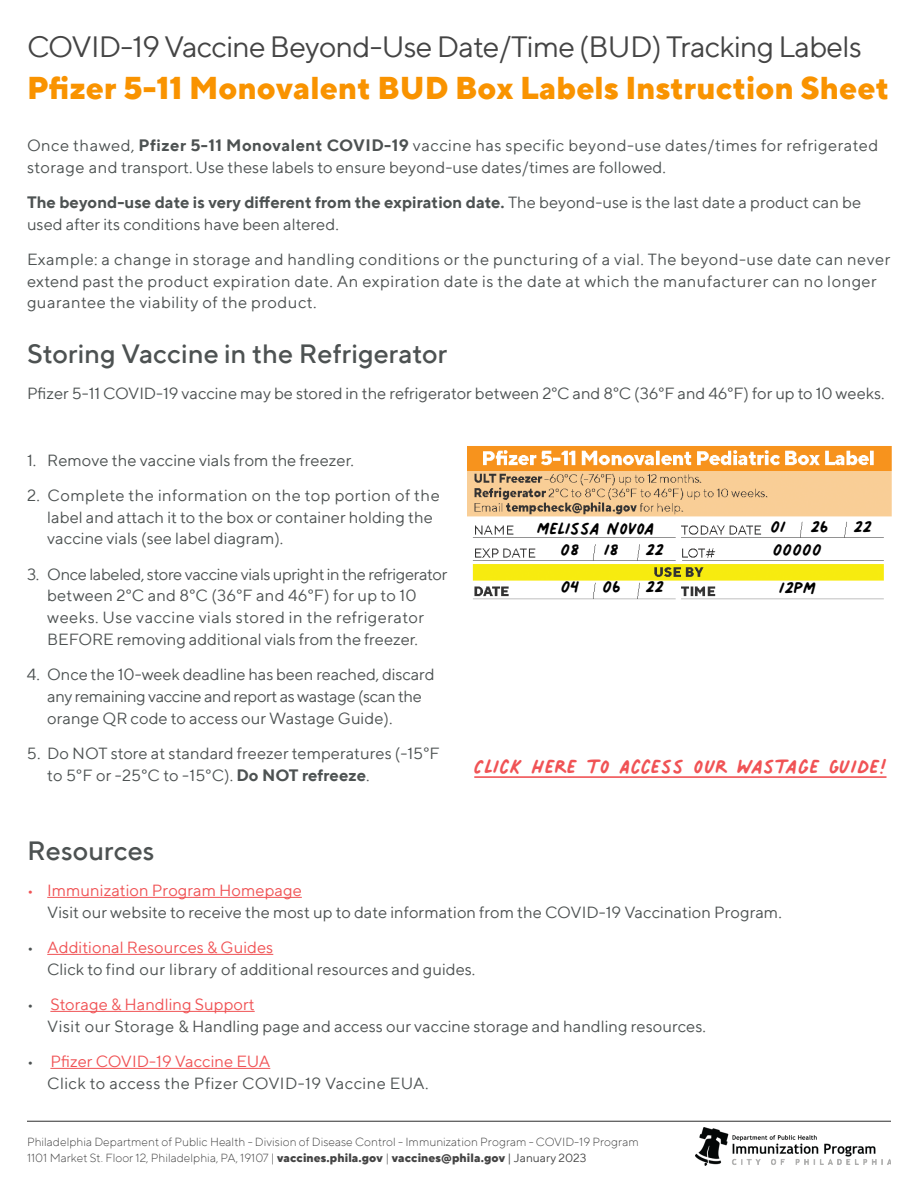
<style>
.page{position:relative;width:918px;height:1188px;background:#fff}
.page>*{position:absolute;margin:0;border:0;box-sizing:border-box;transform-origin:0 0}
.t1{font:42px "Palmer Lake Print";letter-spacing:.01em;color:#f05355}
.t2{font:36px/37.3px "Palmer Lake Print";color:#000}
.t3{font:800 31.5px "TT Norms";color:#f99300}
.t4{font:30px "TT Norms";letter-spacing:-.025em;color:#444}
.t5{font:500 27px "TT Norms";color:#4d5252}
.t6{font:16.5px/21.8px "TT Norms";color:#4d5252}
.t7{font:16.5px/21.8px "TT Norms";letter-spacing:.025em;color:#4d5252}
.t8{font:16.5px "TT Norms";color:#f05355}
.t9{font:300 12px/16.5px "TT Norms";color:#444}
.s1{font-weight:700}
.s2{color:#f05355}
.s3{font-weight:800}
.s4{font-weight:400}
</style>
<div class="page">
<hr style="left:27px;top:1121px;width:864px;height:1px;background:#444">
<img style="left:695px;top:1127px;width:196px;height:39px">
<img style="left:468px;top:446px;width:424px;height:153px">
<hr style="left:474px;top:776px;width:413px;height:2px;background:#f05355">
<hr style="left:47px;top:897px;width:255px;height:1px;background:#f05355">
<hr style="left:47px;top:954px;width:226px;height:1px;background:#f05355">
<hr style="left:50px;top:1011px;width:205px;height:1px;background:#f05355">
<hr style="left:50px;top:1068px;width:220px;height:1px;background:#f05355">
<h3 class="t4" style="left:27px;top:28px;width:836px">COVID-19 Vaccine Beyond-Use Date/Time (BUD) Tracking Labels</h3>
<h3 class="t3" style="left:27px;top:68px;width:864px">Pfizer 5-11 Monovalent BUD Box Labels Instruction Sheet</h3>
<p class="t7" style="left:27px;top:134px;width:853px">Once thawed, <span class="s1">Pfizer 5-11 Monovalent COVID-19</span> vaccine has specific beyond-use dates/times for refrigerated storage and transport. Use these labels to ensure beyond-use dates/times are followed.</p>
<p class="t6" style="left:27px;top:191px;width:836px"><span class="s1">The beyond-use date is very different from the expiration date.</span> The beyond-use is the last date a product can be used after its conditions have been altered.</p>
<p class="t7" style="left:27px;top:248px;width:865px">Example: a change in storage and handling conditions or the puncturing of a vial. The beyond-use date can never extend past the product expiration date. An expiration date is the date at which the manufacturer can no longer guarantee the viability of the product.</p>
<h3 class="t5" style="left:27px;top:337px;width:422px">Storing Vaccine in the Refrigerator</h3>
<p class="t6" style="left:27px;top:382px;width:859px">Pfizer 5-11 COVID-19 vaccine may be stored in the refrigerator between 2°C and 8°C (36°F and 46°F) for up to 10 weeks.</p>
<p class="t6" style="left:27px;top:449px;width:328px">1. Remove the vaccine vials from the freezer.</p>
<p class="t6" style="left:47px;top:484px;width:394px;text-indent:-20px">2. Complete the information on the top portion of the label and attach it to the box or container holding the vaccine vials (see label diagram).</p>
<p class="t6" style="left:47px;top:563px;width:402px;text-indent:-20px">3. Once labeled, store vaccine vials upright in the refrigerator between 2°C and 8°C (36°F and 46°F) for up to 10 weeks. Use vaccine vials stored in the refrigerator BEFORE removing additional vials from the freezer.</p>
<p class="t6" style="left:47px;top:663px;width:389px;text-indent:-20px">4. Once the 10-week deadline has been reached, discard any remaining vaccine and report as wastage (scan the orange QR code to access our Wastage Guide).</p>
<p class="t6" style="left:47px;top:742px;width:394px;text-indent:-20px">5. Do NOT store at standard freezer temperatures (-15°F to 5°F or -25°C to -15°C). <span class="s1">Do NOT refreeze</span>.</p>
<h2 class="t2" style="left:537px;top:509px;width:119px">Melissa Novoa</h2>
<h2 class="t2" style="left:561px;top:530px;width:20px">08<br>04</h2>
<h2 class="t2" style="left:602px;top:530px;width:20px">18<br>06</h2>
<h2 class="t2" style="left:646px;top:530px;width:19px">22<br>22</h2>
<h2 class="t2" style="left:770px;top:508px;width:17px">01</h2>
<h2 class="t2" style="left:811px;top:508px;width:19px">26</h2>
<h2 class="t2" style="left:773px;top:529px;width:51px;line-height:38.2px">00000<br>12pm</h2>
<h2 class="t2" style="left:854px;top:508px;width:19px">22</h2>
<h1 class="t1" style="left:474px;top:745px;width:414px">Click Here to Access our wastage Guide!</h1>
<h3 class="t5" style="left:27px;top:834px;width:129px">Resources</h3>
<p class="t8" style="left:27px;top:880px;width:276px">• Immunization Program Homepage</p>
<p class="t6" style="left:47px;top:901px;width:736px">Visit our website to receive the most up to date information from the COVID-19 Vaccination Program.</p>
<p class="t6" style="left:47px;top:936px;width:430px;text-indent:-20px">• <span class="s2">Additional Resources &amp; Guides<br></span>Click to find our library of additional resources and guides.</p>
<p class="t6" style="left:47px;top:993px;width:660px;text-indent:-20px">• <span class="s2">Storage &amp; Handling Support<br></span>Visit our Storage &amp; Handling page and access our vaccine storage and handling resources.</p>
<p class="t7" style="left:47px;top:1050px;width:383px;text-indent:-20px">• <span class="s2">Pfizer COVID-19 Vaccine EUA<br></span>Click to access the Pfizer COVID-19 Vaccine EUA.</p>
<p class="t9" style="left:27px;top:1133px;width:613px">Philadelphia Department of Public Health - Division of Disease Control - Immunization Program - COVID-19 Program<br>1101 Market St. Floor 12, Philadelphia, PA, 19107 | <span class="s3">vaccines.phila.gov</span> | <span class="s3">vaccines@phila.gov</span> <span class="s4">| January 2023</span></p>
</div>
